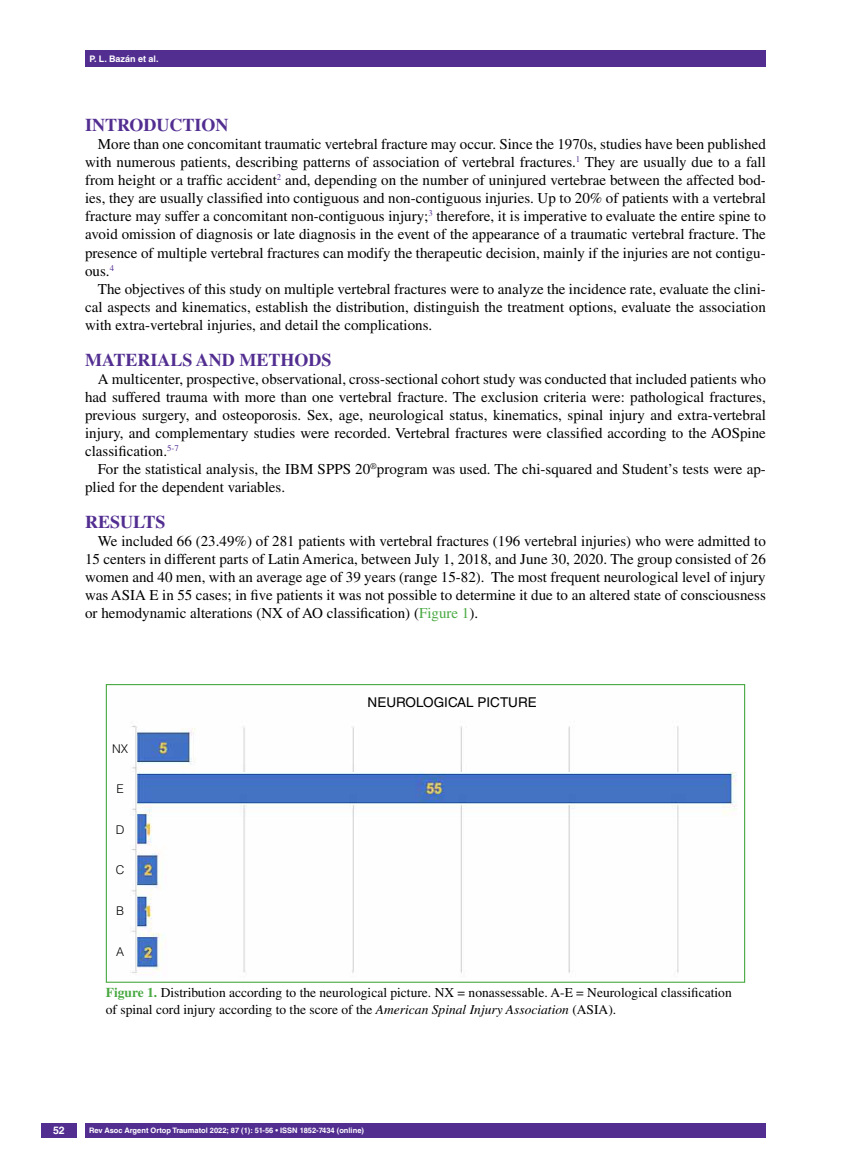
<style>
.page{position:relative;width:851px;height:1170px;background:#fff}
.page>*{position:absolute;margin:0;border:0;box-sizing:border-box;transform-origin:0 0}
.t1{font:700 18px "Times LT Std";color:#522e91}
.t2{font:15px/18px "Times LT Std";color:#000;text-align:justify}
.t3{font:13.5px/16.2px "Times LT Std";color:#000}
.t4{font:13.5px "Helvetica LT Std";color:#000}
.t5{font:300 12px "Helvetica LT Std";color:#000}
.t6{font:700 10.5px "Helvetica LT Std";color:#fff}
.t7{font:700 9px "Helvetica LT Std";color:#fff}
.t8{font:700 7.5px "Helvetica LT Std";color:#fff}
.s1{color:#49a942}
.s2{font-weight:700;color:#49a942}
.s3{font-style:italic}
</style>
<div class="page">
<div style="left:41px;top:1123px;width:36px;height:14px;background:#522e91"></div>
<div style="left:85px;top:50px;width:680px;height:17px;background:#522e91"></div>
<div style="left:85px;top:1123px;width:680px;height:14px;background:#522e91"></div>
<img style="left:130px;top:725px;width:607px;height:249px">
<p class="t7" style="left:89px;top:53px;width:71px">P. L. Bazán et al.</p>
<p class="t1" style="left:85px;top:115px;width:145px">INTRODUCTION</p>
<p class="t2" style="left:85px;top:135px;width:682px;text-indent:13px">More than one concomitant traumatic vertebral fracture may occur. Since the 1970s, studies have been published with numerous patients, describing patterns of association of vertebral fractures.<sup>1</sup> They are usually due to a fall from height or a traffic accident<sup>2</sup> and, depending on the number of uninjured vertebrae between the affected bod&shy;ies, they are usually classified into contiguous and non-contiguous injuries. Up to 20% of patients with a vertebral fracture may suffer a concomitant non-contiguous injury;<sup>3</sup> therefore, it is imperative to evaluate the entire spine to avoid omission of diagnosis or late diagnosis in the event of the appearance of a traumatic vertebral fracture. The presence of multiple vertebral fractures can modify the therapeutic decision, mainly if the injuries are not contigu&shy;ous.<sup>4</sup></p>
<p class="t2" style="left:85px;top:279px;width:682px;text-indent:13px">The objectives of this study on multiple vertebral fractures were to analyze the incidence rate, evaluate the clini&shy;cal aspects and kinematics, establish the distribution, distinguish the treatment options, evaluate the association with extra-vertebral injuries, and detail the complications.</p>
<p class="t1" style="left:85px;top:349px;width:248px">MATERIALS AND METHODS</p>
<p class="t2" style="left:85px;top:369px;width:682px;text-indent:13px">A multicenter, prospective, observational, cross-sectional cohort study was conducted that included patients who had suffered trauma with more than one vertebral fracture. The exclusion criteria were: pathological fractures, previous surgery, and osteoporosis. Sex, age, neurological status, kinematics, spinal injury and extra-vertebral injury, and complementary studies were recorded. Vertebral fractures were classified according to the AOSpine classification.<sup>5-7</sup></p>
<p class="t2" style="left:85px;top:459px;width:682px;text-indent:13px">For the statistical analysis, the IBM SPPS 20<sup>®</sup>program was used. The chi-squared and Student’s tests were ap&shy;plied for the dependent variables.</p>
<p class="t1" style="left:85px;top:511px;width:82px">RESULTS</p>
<p class="t2" style="left:85px;top:531px;width:682px;text-indent:13px">We included 66 (23.49%) of 281 patients with vertebral fractures (196 vertebral injuries) who were admitted to 15 centers in different parts of Latin America, between July 1, 2018, and June 30, 2020. The group consisted of 26 women and 40 men, with an average age of 39 years (range 15-82). The most frequent neurological level of injury was ASIA E in 55 cases; in five patients it was not possible to determine it due to an altered state of consciousness or hemodynamic alterations (NX of AO classification) (<span class="s1">Figure 1</span>).</p>
<p class="t5" style="left:112px;top:741px;width:17px">NX</p>
<p class="t5" style="left:116px;top:781px;width:9px">E</p>
<p class="t5" style="left:116px;top:822px;width:10px">D</p>
<p class="t5" style="left:116px;top:862px;width:10px">C</p>
<p class="t5" style="left:116px;top:903px;width:10px">B</p>
<p class="t5" style="left:116px;top:943px;width:10px">A</p>
<p class="t4" style="left:367px;top:694px;width:171px">NEUROLOGICAL PICTURE</p>
<p class="t3" style="left:106px;top:984px;width:627px"><span class="s2">Figure 1.</span> Distribution according to the neurological picture. NX = nonassessable. A-E = Neurological classification of spinal cord injury according to the score of the <span class="s3">American Spinal Injury Association</span> (ASIA).</p>
<p class="t6" style="left:53px;top:1124px;width:13px">52</p>
<p class="t8" style="left:89px;top:1125px;width:276px">Rev Asoc Argent Ortop Traumatol 2022; 87 (1): 51-56 • ISSN 1852-7434 (online)</p>
</div>
